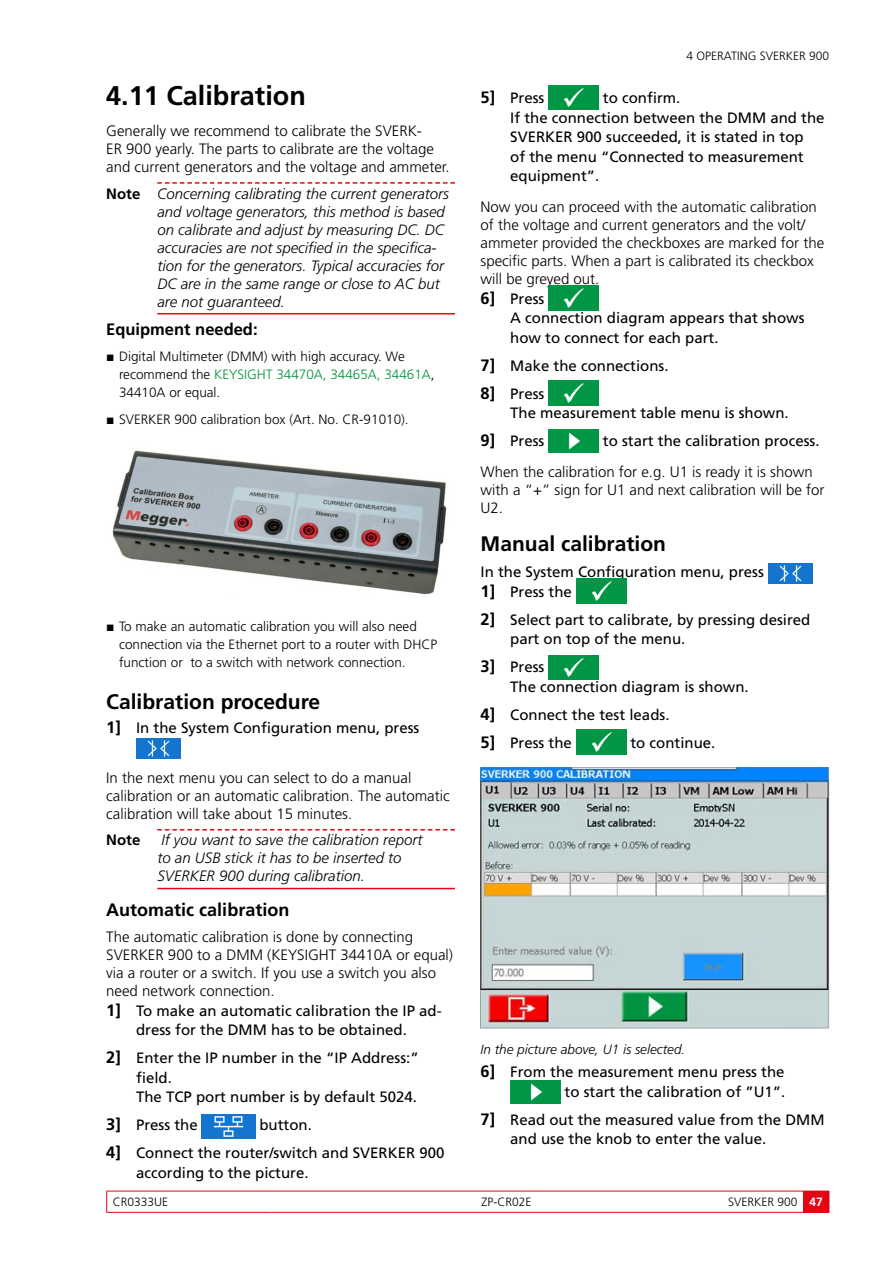
<style>
.page{position:relative;width:893px;height:1263px;background:#fff}
.page>*{position:absolute;margin:0;border:0;box-sizing:border-box;transform-origin:0 0}
.t1{font:700 27px "Frutiger LT Std";color:#000}
.t2{font:700 21px "Frutiger LT Std";color:#000}
.t3{font:700 18px "Frutiger LT Std";color:#000}
.t4{font:700 16.5px "Frutiger LT Std";color:#000}
.t5{font:15px/19.5px "Frutiger LT Std";color:#000}
.t6{font:300 15px/18px "Frutiger LT Std";color:#000}
.t7{font:italic 300 15px/18px "Frutiger LT Std";color:#000}
.t8{font:700 15px "Frutiger LT Std";color:#000}
.t9{font:300 13.5px/18px "Frutiger LT Std";color:#000}
.t10{font:italic 300 13.5px "Frutiger LT Std";color:#000}
.t11{font:300 12px "Frutiger LT Std";color:#000}
.s1{font-weight:700;font-style:normal}
.s2{color:#00943a}
.s3{font-weight:700;font-size:16.5px}
.s4{font-weight:700;color:#fff}
</style>
<div class="page">
<svg style="left:106px;top:1192px;width:1px;height:20px"></svg>
<hr style="left:106px;top:1191px;width:166px;height:1px;background:#e30613">
<hr style="left:106px;top:1212px;width:166px;height:1px;background:#e30613">
<hr style="left:272px;top:1191px;width:266px;height:1px;background:#e30613">
<hr style="left:272px;top:1212px;width:266px;height:1px;background:#e30613">
<hr style="left:538px;top:1191px;width:265px;height:1px;background:#e30613">
<hr style="left:538px;top:1212px;width:265px;height:1px;background:#e30613">
<svg style="left:803px;top:1191px;width:27px;height:22px"></svg>
<svg style="left:157px;top:182px;width:298px;height:2px"></svg>
<hr style="left:157px;top:313px;width:298px;height:1px;background:#e30613">
<svg style="left:157px;top:829px;width:298px;height:1px"></svg>
<hr style="left:157px;top:888px;width:298px;height:1px;background:#e30613">
<img style="left:112px;top:450px;width:335px;height:145px">
<img style="left:136px;top:738px;width:44px;height:20px">
<img style="left:202px;top:1115px;width:53px;height:24px">
<img style="left:549px;top:85px;width:50px;height:25px">
<img style="left:549px;top:285px;width:50px;height:25px">
<img style="left:549px;top:380px;width:50px;height:25px">
<img style="left:549px;top:430px;width:50px;height:23px">
<img style="left:768px;top:564px;width:44px;height:20px">
<img style="left:576px;top:579px;width:50px;height:24px">
<img style="left:549px;top:655px;width:50px;height:25px">
<img style="left:576px;top:730px;width:50px;height:24px">
<img style="left:480px;top:768px;width:349px;height:261px">
<img style="left:510px;top:1080px;width:50px;height:23px">
<h1 class="t1" style="left:106px;top:80px;width:201px">4.11 Calibration</h1>
<p class="t6" style="left:106px;top:122px;width:345px">Generally we recommend to calibrate the SVERK-<br>ER 900 yearly. The parts to calibrate are the voltage and current generators and the voltage and ammeter.</p>
<p class="t7" style="left:157px;top:185px;width:293px;text-indent:-51px"><span class="s1">Note</span> Concerning calibrating the current generators and voltage generators, this method is based on calibrate and adjust by measuring DC. DC accuracies are not specified in the specifica&shy;tion for the generators. Typical accuracies for DC are in the same range or close to AC but are not guaranteed.</p>
<p class="t4" style="left:106px;top:319px;width:153px">Equipment needed:</p>
<p class="t9" style="left:119px;top:348px;width:317px;text-indent:-13px">▪ Digital Multimeter (DMM) with high accuracy. We recommend the <span class="s2">KEYSIGHT 34470A, 34465A, 34461A</span>,<br>34410A or equal.</p>
<p class="t9" style="left:106px;top:410px;width:304px">▪ SVERKER 900 calibration box (Art. No. CR-91010).</p>
<p class="t9" style="left:119px;top:617px;width:320px;text-indent:-13px">▪ To make an automatic calibration you will also need connection via the Ethernet port to a router with DHCP function or to a switch with network connection.</p>
<h2 class="t2" style="left:106px;top:689px;width:215px">Calibration procedure</h2>
<p class="t5" style="left:106px;top:718px;width:315px"><span class="s3">1]</span> In the System Configuration menu, press</p>
<p class="t6" style="left:106px;top:769px;width:345px">In the next menu you can select to do a manual calibration or an automatic calibration. The automatic calibration will take about 15 minutes.</p>
<p class="t8" style="left:106px;top:831px;width:36px">Note</p>
<p class="t7" style="left:157px;top:831px;width:266px">If you want to save the calibration report to an USB stick it has to be inserted to<br>SVERKER 900 during calibration.</p>
<p class="t3" style="left:106px;top:899px;width:185px">Automatic calibration</p>
<p class="t6" style="left:106px;top:928px;width:348px">The automatic calibration is done by connecting SVERKER 900 to a DMM (KEYSIGHT 34410A or equal) via a router or a switch. If you use a switch you also need network connection.</p>
<p class="t5" style="left:106px;top:1001px;width:337px;text-align:center"><span class="s3">1]</span> To make an automatic calibration the IP ad&shy;dress for the DMM has to be obtained.</p>
<p class="t5" style="left:136px;top:1048px;width:284px;text-indent:-30px"><span class="s3">2]</span> Enter the IP number in the “IP Address:” field.<br>The TCP port number is by default 5024.</p>
<p class="t5" style="left:106px;top:1115px;width:93px"><span class="s3">3]</span> Press the</p>
<p class="t5" style="left:106px;top:1111px;width:340px;line-height:28px;text-indent:153px">button.<br><span class="s3">4]</span> Connect the router/switch and SVERKER 900</p>
<p class="t5" style="left:136px;top:1163px;width:174px">according to the picture.</p>
<p class="t11" style="left:687px;top:49px;width:26px">4 Operating</p>
<p class="t11" style="left:760px;top:49px;width:71px">SVERKER 900</p>
<p class="t5" style="left:480px;top:89px;width:65px"><span class="s3">5]</span> Press</p>
<p class="t5" style="left:510px;top:89px;width:316px;text-indent:93px">to confirm.<br>If the connection between the DMM and the<br>SVERKER 900 succeeded, it is stated in top<br>of the menu “Connected to measurement equipment”.</p>
<p class="t6" style="left:480px;top:198px;width:345px">Now you can proceed with the automatic calibration of the voltage and current generators and the volt/ ammeter provided the checkboxes are marked for the specific parts. When a part is calibrated its checkbox will be greyed out.</p>
<p class="t5" style="left:510px;top:289px;width:296px;text-indent:-30px"><span class="s3">6]</span> Press<br>A connection diagram appears that shows how to connect for each part.</p>
<p class="t5" style="left:480px;top:352px;width:190px;line-height:28px"><span class="s3">7]</span> Make the connections.<br><span class="s3">8]</span> Press</p>
<p class="t5" style="left:480px;top:399px;width:310px;line-height:28px;text-indent:30px">The measurement table menu is shown.<br><span class="s3">9]</span> Press</p>
<p class="t5" style="left:603px;top:431px;width:218px">to start the calibration process.</p>
<p class="t6" style="left:480px;top:463px;width:346px">When the calibration for e.g. U1 is ready it is shown with a “+” sign for U1 and next calibration will be for<br>U2.</p>
<h2 class="t2" style="left:480px;top:531px;width:187px">Manual calibration</h2>
<p class="t5" style="left:480px;top:563px;width:285px">In the System Configuration menu, press<br><span class="s3">1]</span> Press the</p>
<p class="t5" style="left:510px;top:610px;width:302px;text-indent:-30px"><span class="s3">2]</span> Select part to calibrate, by pressing desired part on top of the menu.</p>
<p class="t5" style="left:510px;top:658px;width:240px;text-indent:-30px"><span class="s3">3]</span> Press<br>The connection diagram is shown.</p>
<p class="t5" style="left:480px;top:701px;width:190px;line-height:28px"><span class="s3">4]</span> Connect the test leads.<br><span class="s3">5]</span> Press the</p>
<p class="t5" style="left:630px;top:733px;width:87px">to continue.</p>
<p class="t10" style="left:480px;top:1041px;width:206px">In the picture above, U1 is selected.</p>
<p class="t5" style="left:480px;top:1062px;width:306px;text-align:right"><span class="s3">6]</span> From the measurement menu press the to start the calibration of ”U1”.</p>
<p class="t5" style="left:510px;top:1110px;width:316px;text-indent:-30px"><span class="s3">7]</span> Read out the measured value from the DMM and use the knob to enter the value.</p>
<p class="t11" style="left:113px;top:1195px;width:57px">CR0333UE</p>
<p class="t11" style="left:482px;top:1195px;width:52px">ZP-Cr02E</p>
<p class="t11" style="left:728px;top:1195px;width:96px">SVERKER 900 <span class="s4">47</span></p>
</div>
